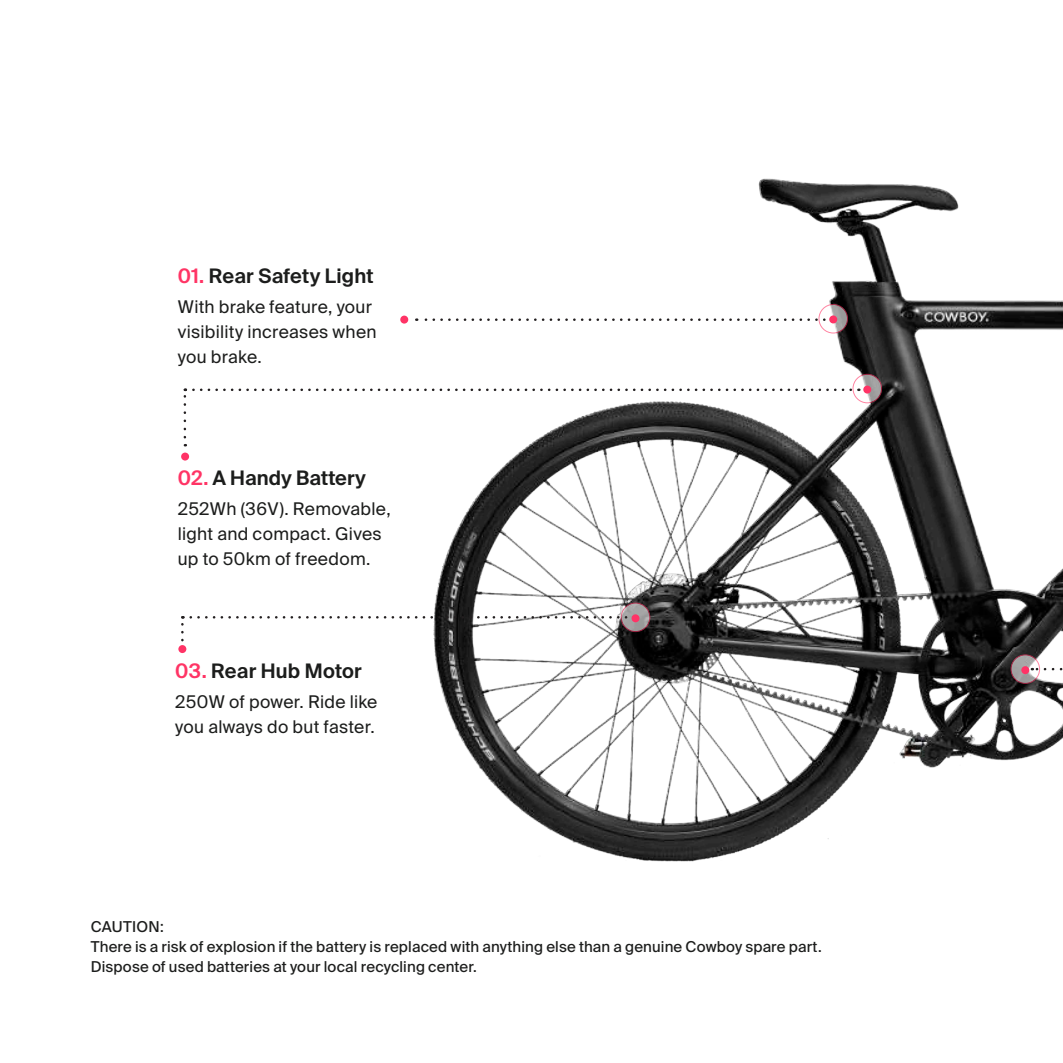
<style>
.page{position:relative;width:1063px;height:1063px;background:#fff}
.page>*{position:absolute;margin:0;border:0;box-sizing:border-box;transform-origin:0 0}
.t1{font:600 20px "Suisse Intl";letter-spacing:.01em;color:#1c1d1c}
.t2{font:17.5px/25px "Suisse Intl";letter-spacing:.015em;color:#1c1d1c}
.t3{font:15px/20px "Suisse Intl";letter-spacing:.01em;color:#1c1d1c}
.s1{color:#ff3465}
</style>
<div class="page">
<img style="left:407px;top:178px;width:656px;height:684px">
<svg style="left:819px;top:304px;width:29px;height:29px"></svg>
<div style="left:818px;top:304px;width:30px;height:30px;border:1px solid #ff3465;border-radius:50%"></div>
<svg style="left:416px;top:318px;width:408px;height:3px"></svg>
<div style="left:829px;top:315px;width:8px;height:8px;background:#f36;border-radius:50%"></div>
<div style="left:400px;top:316px;width:8px;height:8px;background:#f36;border-radius:50%"></div>
<svg style="left:853px;top:374px;width:29px;height:29px"></svg>
<div style="left:853px;top:374px;width:29px;height:29px;border:1px solid #ff3465;border-radius:50%"></div>
<svg style="left:184px;top:389px;width:667px;height:48px"></svg>
<div style="left:863px;top:386px;width:8px;height:8px;background:#f36;border-radius:50%"></div>
<div style="left:181px;top:453px;width:8px;height:8px;background:#f36;border-radius:50%"></div>
<svg style="left:1011px;top:655px;width:29px;height:28px"></svg>
<div style="left:1011px;top:654px;width:29px;height:30px;border:1px solid #ff3465;border-radius:50%"></div>
<div style="left:1021px;top:666px;width:8px;height:8px;background:#f36;border-radius:50%"></div>
<svg style="left:1032px;top:668px;width:31px;height:2px"></svg>
<svg style="left:621px;top:603px;width:29px;height:29px"></svg>
<div style="left:621px;top:603px;width:29px;height:29px;border:1px solid #ff3465;border-radius:50%"></div>
<svg style="left:181px;top:616px;width:445px;height:24px"></svg>
<div style="left:632px;top:614px;width:8px;height:8px;background:#f36;border-radius:50%"></div>
<div style="left:178px;top:645px;width:8px;height:8px;background:#f36;border-radius:50%"></div>
<p class="t1" style="left:178px;top:264px;width:197px"><span class="s1">01.</span> Rear Safety Light</p>
<p class="t2" style="left:178px;top:294px;width:200px">With brake feature, your visibility increases when you brake.</p>
<p class="t1" style="left:178px;top:466px;width:190px"><span class="s1">02.</span> A Handy Battery</p>
<p class="t2" style="left:178px;top:496px;width:214px">252Wh (36V). Removable, light and compact. Gives up to 50km of freedom.</p>
<p class="t1" style="left:175px;top:659px;width:188px"><span class="s1">03.</span> Rear Hub Motor</p>
<p class="t2" style="left:175px;top:689px;width:204px">250W of power. Ride like you always do but faster.</p>
<p class="t3" style="left:91px;top:916px;width:732px">CAUTION:<br>There is a risk of explosion if the battery is replaced with anything else than a genuine Cowboy spare part.<br>Dispose of used batteries at your local recycling center.</p>
</div>
